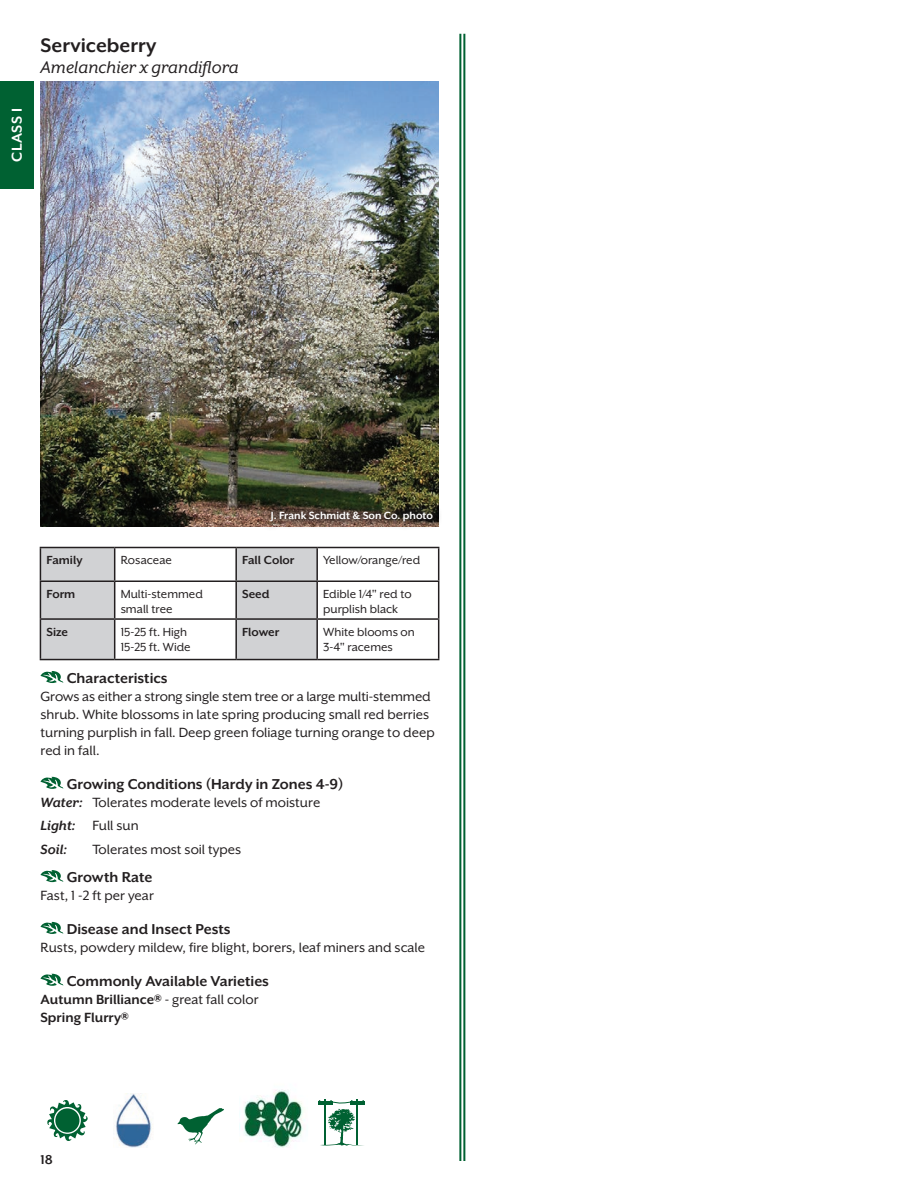
<style>
.page{position:relative;width:918px;height:1188px;background:#fff}
.page>*{position:absolute;margin:0;border:0;box-sizing:border-box;transform-origin:0 0}
.t1{font:700 22.5px "Mr Eaves XL San OT";color:#231f20}
.t2{font:italic 19.5px "Mr Eaves XL San OT";color:#231f20}
.t3{font:700 16.5px "Mr Eaves XL San OT";color:#231f20}
.t4{font:700 16.5px "Mr Eaves XL San OT";letter-spacing:.025em;color:#fff}
.t5{font:15.3px/18px "Mr Eaves XL San OT";color:#231f20}
.t6{font:700 15.3px/18px "Mr Eaves XL San OT";color:#231f20}
.t7{font:700 14.7px "Mr Eaves XL San OT";color:#231f20}
.t8{font:13.5px/15px "Mr Eaves XL San OT";color:#231f20}
.t9{font:700 13.5px "Mr Eaves XL San OT";color:#231f20}
.t10{font:700 12px "Mr Eaves XL San OT";color:#fff}
.s1{font-weight:700;font-style:italic}
.s2{font-weight:400}
</style>
<div class="page">
<div style="left:0;top:81px;width:34px;height:108px;background:#006132"></div>
<hr style="left:463px;top:34px;width:2px;height:1127px;background:#006132">
<hr style="left:459px;top:34px;width:2px;height:1127px;background:#006132">
<svg style="left:40px;top:671px;width:23px;height:12px"></svg>
<svg style="left:40px;top:777px;width:23px;height:12px"></svg>
<svg style="left:40px;top:870px;width:23px;height:12px"></svg>
<svg style="left:40px;top:922px;width:23px;height:12px"></svg>
<svg style="left:40px;top:974px;width:23px;height:12px"></svg>
<svg style="left:41px;top:548px;width:275px;height:111px"></svg>
<hr style="left:40px;top:547px;width:75px;height:1px;background:#231f20">
<hr style="left:40px;top:548px;width:1px;height:32px;background:#231f20">
<hr style="left:115px;top:547px;width:121px;height:1px;background:#231f20">
<hr style="left:114px;top:548px;width:1px;height:32px;background:#231f20">
<hr style="left:236px;top:547px;width:81px;height:1px;background:#231f20">
<hr style="left:235px;top:548px;width:2px;height:32px;background:#231f20">
<hr style="left:317px;top:547px;width:122px;height:1px;background:#231f20">
<hr style="left:316px;top:548px;width:2px;height:32px;background:#231f20">
<hr style="left:438px;top:548px;width:1px;height:32px;background:#231f20">
<hr style="left:40px;top:580px;width:75px;height:2px;background:#231f20">
<hr style="left:40px;top:582px;width:1px;height:36px;background:#231f20">
<hr style="left:115px;top:580px;width:121px;height:2px;background:#231f20">
<hr style="left:114px;top:582px;width:1px;height:36px;background:#231f20">
<hr style="left:236px;top:580px;width:81px;height:2px;background:#231f20">
<hr style="left:235px;top:582px;width:2px;height:36px;background:#231f20">
<hr style="left:317px;top:580px;width:122px;height:2px;background:#231f20">
<hr style="left:316px;top:582px;width:2px;height:36px;background:#231f20">
<hr style="left:438px;top:582px;width:1px;height:36px;background:#231f20">
<hr style="left:40px;top:618px;width:75px;height:2px;background:#231f20">
<hr style="left:40px;top:620px;width:1px;height:39px;background:#231f20">
<hr style="left:115px;top:618px;width:121px;height:2px;background:#231f20">
<hr style="left:114px;top:620px;width:1px;height:39px;background:#231f20">
<hr style="left:236px;top:618px;width:81px;height:2px;background:#231f20">
<hr style="left:235px;top:620px;width:2px;height:39px;background:#231f20">
<hr style="left:317px;top:618px;width:122px;height:2px;background:#231f20">
<hr style="left:316px;top:620px;width:2px;height:39px;background:#231f20">
<hr style="left:438px;top:620px;width:1px;height:39px;background:#231f20">
<hr style="left:40px;top:659px;width:75px;height:1px;background:#231f20">
<hr style="left:115px;top:659px;width:121px;height:1px;background:#231f20">
<hr style="left:236px;top:659px;width:81px;height:1px;background:#231f20">
<hr style="left:317px;top:659px;width:122px;height:1px;background:#231f20">
<img style="left:40px;top:81px;width:399px;height:445px">
<img style="left:113px;top:1094px;width:40px;height:54px">
<svg style="left:47px;top:1100px;width:41px;height:41px"></svg>
<div style="left:55px;top:1108px;width:24px;height:25px;background:#006132;border-radius:50%"></div>
<svg style="left:177px;top:1108px;width:47px;height:37px"></svg>
<svg style="left:318px;top:1100px;width:47px;height:46px"></svg>
<svg style="left:260px;top:502px;width:180px;height:26px;background:#564a3c"></svg>
<img style="left:239px;top:1089px;width:66px;height:59px">
<p class="t4" style="left:8px;top:162px;width:55px;rotate:-90deg">CLASS I</p>
<h1 class="t1" style="left:40px;top:32px;width:118px">Serviceberry</h1>
<p class="t2" style="left:40px;top:56px;width:200px">Amelanchier x grandiflora</p>
<p class="t10" style="left:271px;top:509px;width:164px">J. Frank Schmidt &amp; Son Co. photo</p>
<p class="t9" style="left:46px;top:553px;width:38px">Family</p>
<p class="t8" style="left:121px;top:553px;width:53px">Rosaceae</p>
<p class="t9" style="left:242px;top:553px;width:54px">Fall Color</p>
<p class="t8" style="left:323px;top:553px;width:99px">Yellow/orange/red</p>
<p class="t9" style="left:46px;top:586px;width:30px">Form</p>
<p class="t8" style="left:121px;top:587px;width:84px">Multi-stemmed small tree</p>
<p class="t9" style="left:242px;top:586px;width:29px">Seed</p>
<p class="t8" style="left:323px;top:587px;width:90px">Edible 1/4" red to purplish black</p>
<p class="t9" style="left:46px;top:624px;width:23px">Size</p>
<p class="t8" style="left:121px;top:624px;width:72px">15-25 ft. High<br>15-25 ft. Wide</p>
<p class="t9" style="left:242px;top:624px;width:39px">Flower</p>
<p class="t8" style="left:323px;top:624px;width:93px">White blooms on<br>3-4" racemes</p>
<p class="t3" style="left:67px;top:669px;width:102px">Characteristics</p>
<p class="t5" style="left:40px;top:688px;width:396px">Grows as either a strong single stem tree or a large multi-stemmed shrub. White blossoms in late spring producing small red berries turning purplish in fall. Deep green foliage turning orange to deep red in fall.</p>
<p class="t3" style="left:67px;top:775px;width:278px">Growing Conditions (Hardy in Zones 4-9)</p>
<p class="t5" style="left:40px;top:791px;width:281px;line-height:23.4px"><span class="s1">Water:</span> Tolerates moderate levels of moisture<br><span class="s1">Light:</span> Full sun<br><span class="s1">Soil:</span></p>
<p class="t5" style="left:92px;top:840px;width:150px">Tolerates most soil types</p>
<p class="t3" style="left:67px;top:868px;width:87px">Growth Rate</p>
<p class="t5" style="left:40px;top:887px;width:115px">Fast, 1 -2 ft per year</p>
<p class="t3" style="left:67px;top:920px;width:165px">Disease and Insect Pests</p>
<p class="t5" style="left:40px;top:938px;width:386px">Rusts, powdery mildew, fire blight, borers, leaf miners and scale</p>
<p class="t3" style="left:67px;top:972px;width:204px">Commonly Available Varieties</p>
<p class="t6" style="left:40px;top:990px;width:220px">Autumn Brilliance® <span class="s2">- great fall color<br></span>Spring Flurry®</p>
<p class="t7" style="left:40px;top:1151px;width:14px">18</p>
</div>
